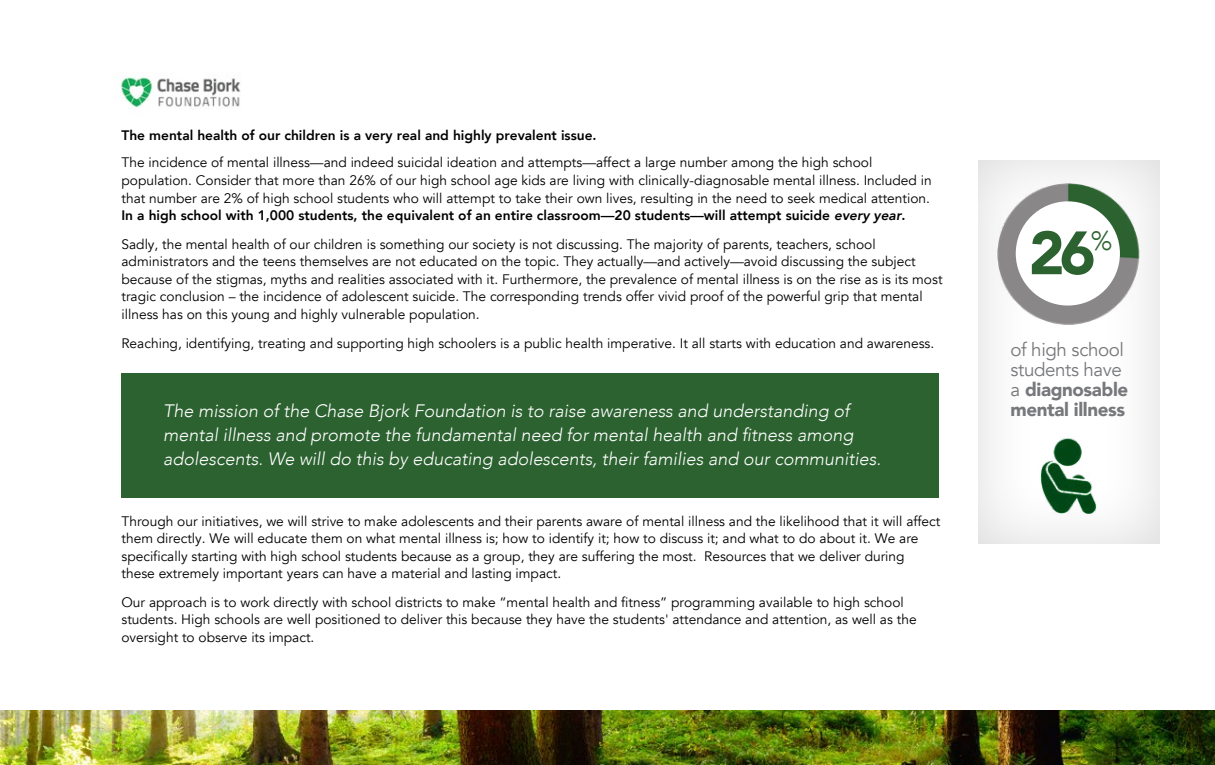
<style>
.page{position:relative;width:1215px;height:765px;background:#fff}
.page>*{position:absolute;margin:0;border:0;box-sizing:border-box;transform-origin:0 0}
.t1{font:900 60.38px "Avenir";color:#2c6230}
.t2{font:300 26.38px "Avenir";color:#2c6230}
.t3{font:18.75px/20px "Avenir";letter-spacing:-.02em;color:#77787b}
.t4{font:italic 300 18px/24px "Avenir";color:#fff}
.t5{font:13.75px/17.5px "Avenir";color:#000}
.t6{font:800 13.75px "Avenir";color:#000}
.s1{font-weight:800}
.s2{font-weight:800;font-style:italic}
.s3{font-weight:900}
</style>
<div class="page">
<img style="left:0;top:710px;width:1215px;height:55px">
<img style="left:120px;top:77px;width:121px;height:31px">
<div style="left:121px;top:373px;width:818px;height:125px;background:#2c6230"></div>
<div style="left:967px;top:151px;width:203px;height:394px;background:#000;opacity:.15"></div>
<img style="left:983px;top:171px;width:166px;height:164px">
<div style="left:1016px;top:201px;width:104px;height:105px;background:#fff;border-radius:50%"></div>
<img style="left:1022px;top:418px;width:94px;height:110px">
<p class="t6" style="left:121px;top:124px;width:477px">The mental health of our children is a very real and highly prevalent issue.</p>
<p class="t5" style="left:121px;top:154px;width:812px">The incidence of mental illness—and indeed suicidal ideation and attempts—affect a large number among the high school population. Consider that more than 26% of our high school age kids are living with clinically-diagnosable mental illness. Included in that number are 2% of high school students who will attempt to take their own lives, resulting in the need to seek medical attention.<br><span class="s1">In a high school with 1,000 students, the equivalent of an entire classroom—20 students—will attempt suicide</span> <span class="s2">every year</span><span class="s1">.</span></p>
<p class="t5" style="left:122px;top:236px;width:823px">Sadly, the mental health of our children is something our society is not discussing. The majority of parents, teachers, school administrators and the teens themselves are not educated on the topic. They actually—and actively—avoid discussing the subject because of the stigmas, myths and realities associated with it. Furthermore, the prevalence of mental illness is on the rise as is its most tragic conclusion – the incidence of adolescent suicide. The corresponding trends offer vivid proof of the powerful grip that mental illness has on this young and highly vulnerable population.</p>
<p class="t5" style="left:122px;top:334px;width:814px">Reaching, identifying, treating and supporting high schoolers is a public health imperative. It all starts with education and awareness.</p>
<p class="t4" style="left:163px;top:399px;width:720px">The mission of the Chase Bjork Foundation is to raise awareness and understanding of mental illness and promote the fundamental need for mental health and fitness among adolescents. We will do this by educating adolescents, their families and our communities.</p>
<p class="t5" style="left:121px;top:512px;width:820px">Through our initiatives, we will strive to make adolescents and their parents aware of mental illness and the likelihood that it will affect them directly. We will educate them on what mental illness is; how to identify it; how to discuss it; and what to do about it. We are specifically starting with high school students because as a group, they are suffering the most. Resources that we deliver during these extremely important years can have a material and lasting impact.</p>
<p class="t5" style="left:121px;top:594px;width:797px">Our approach is to work directly with school districts to make “mental health and fitness” programming available to high school students. High schools are well positioned to deliver this because they have the students' attendance and attention, as well as the oversight to observe its impact.</p>
<h1 class="t1" style="left:1029px;top:201px;width:68px">26</h1>
<h2 class="t2" style="left:1091px;top:225px;width:23px">%</h2>
<h3 class="t3" style="left:1011px;top:339px;width:119px">of high school students have a <span class="s3">diagnosable mental illness</span></h3>
</div>
